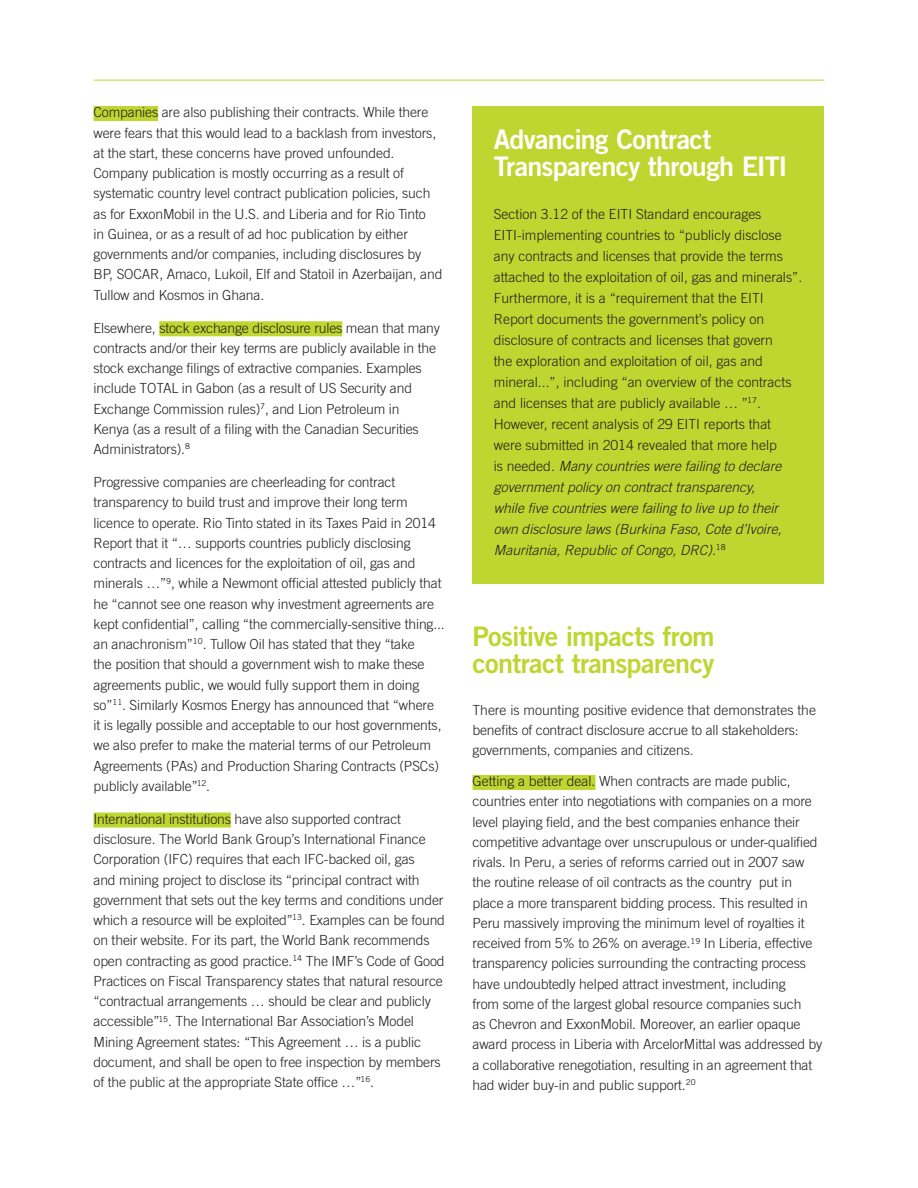
<style>
.page{position:relative;width:918px;height:1188px;background:#fff}
.page>*{position:absolute;margin:0;border:0;box-sizing:border-box;transform-origin:0 0}
.t1{font:27px/27px "Trade Gothic Bold Two";letter-spacing:-.025em;color:#fff}
.t2{font:27px/27px "Trade Gothic Bold Two";letter-spacing:-.025em;color:#bed630}
.t3{font:300 13.95px/20.2px "Trade Gothic";letter-spacing:-.01em;color:#231f20}
.s1{font-style:italic}
</style>
<div class="page">
<div style="left:94px;top:106px;width:64px;height:15px;background:#bed630"></div>
<div style="left:159px;top:321px;width:183px;height:15px;background:#bed630"></div>
<div style="left:94px;top:813px;width:137px;height:15px;background:#bed630"></div>
<div style="left:472px;top:775px;width:124px;height:15px;background:#bed630"></div>
<div style="left:472px;top:106px;width:352px;height:478px;background:#bed630"></div>
<hr style="left:94px;top:80px;width:730px;height:1px;background:#bed630">
<p class="t3" style="left:94px;top:102px;width:350px">Companies are also publishing their contracts. While there were fears that this would lead to a backlash from investors, at the start, these concerns have proved unfounded.<br>Company publication is mostly occurring as a result of systematic country level contract publication policies, such as for ExxonMobil in the U.S. and Liberia and for Rio Tinto<br>in Guinea, or as a result of ad hoc publication by either governments and/or companies, including disclosures by BP, SOCAR, Amaco, Lukoil, Elf and Statoil in Azerbaijan, and Tullow and Kosmos in Ghana.</p>
<p class="t3" style="left:94px;top:317px;width:348px">Elsewhere, stock exchange disclosure rules mean that many contracts and/or their key terms are publicly available in the stock exchange filings of extractive companies. Examples include TOTAL in Gabon (as a result of US Security and Exchange Commission rules)<sup>7</sup>, and Lion Petroleum in<br>Kenya (as a result of a filing with the Canadian Securities Administrators).<sup>8</sup></p>
<p class="t3" style="left:94px;top:472px;width:353px">Progressive companies are cheerleading for contract transparency to build trust and improve their long term licence to operate. Rio Tinto stated in its Taxes Paid in 2014<br>Report that it “… supports countries publicly disclosing contracts and licences for the exploitation of oil, gas and minerals …”<sup>9</sup>, while a Newmont official attested publicly that he “cannot see one reason why investment agreements are kept confidential”, calling “the commercially-sensitive thing... an anachronism”<sup>10</sup>. Tullow Oil has stated that they “take<br>the position that should a government wish to make these agreements public, we would fully support them in doing so”<sup>11</sup>. Similarly Kosmos Energy has announced that “where<br>it is legally possible and acceptable to our host governments, we also prefer to make the material terms of our Petroleum Agreements (PAs) and Production Sharing Contracts (PSCs) publicly available”<sup>12</sup>.</p>
<p class="t3" style="left:94px;top:809px;width:353px">International institutions have also supported contract disclosure. The World Bank Group’s International Finance Corporation (IFC) requires that each IFC-backed oil, gas<br>and mining project to disclose its “principal contract with government that sets out the key terms and conditions under which a resource will be exploited”<sup>13</sup>. Examples can be found on their website. For its part, the World Bank recommends open contracting as good practice.<sup>14</sup> The IMF’s Code of Good Practices on Fiscal Transparency states that natural resource “contractual arrangements … should be clear and publicly accessible”<sup>15</sup>. The International Bar Association’s Model Mining Agreement states: “This Agreement … is a public document, and shall be open to free inspection by members of the public at the appropriate State office …”<sup>16</sup>.</p>
<h1 class="t1" style="left:494px;top:126px;width:295px">Advancing Contract<br>Transparency through EITI</h1>
<p class="t3" style="left:494px;top:203px;width:310px;line-height:21px">Section 3.12 of the EITI Standard encourages EITI-implementing countries to “publicly disclose any contracts and licenses that provide the terms attached to the exploitation of oil, gas and minerals”.<br>Furthermore, it is a “requirement that the EITI Report documents the government’s policy on disclosure of contracts and licenses that govern<br>the exploration and exploitation of oil, gas and mineral...”, including “an overview of the contracts and licenses that are publicly available … ”<sup>17</sup>.<br>However, recent analysis of 29 EITI reports that were submitted in 2014 revealed that more help<br>is needed. <span class="s1">Many countries were failing to declare government policy on contract transparency,<br>while five countries were failing to live up to their own disclosure laws (Burkina Faso, Cote d’Ivoire, Mauritania, Republic of Congo, DRC).</span><sup>18</sup></p>
<h1 class="t2" style="left:472px;top:623px;width:244px">Positive impacts from contract transparency</h1>
<p class="t3" style="left:472px;top:700px;width:345px">There is mounting positive evidence that demonstrates the benefits of contract disclosure accrue to all stakeholders: governments, companies and citizens.</p>
<p class="t3" style="left:472px;top:771px;width:351px">Getting a better deal. When contracts are made public, countries enter into negotiations with companies on a more level playing field, and the best companies enhance their competitive advantage over unscrupulous or under-qualified rivals. In Peru, a series of reforms carried out in 2007 saw the routine release of oil contracts as the country put in place a more transparent bidding process. This resulted in Peru massively improving the minimum level of royalties it received from 5% to 26% on average.<sup>19</sup> In Liberia, effective transparency policies surrounding the contracting process have undoubtedly helped attract investment, including<br>from some of the largest global resource companies such<br>as Chevron and ExxonMobil. Moreover, an earlier opaque award process in Liberia with ArcelorMittal was addressed by a collaborative renegotiation, resulting in an agreement that had wider buy-in and public support.<sup>20</sup></p>
</div>
